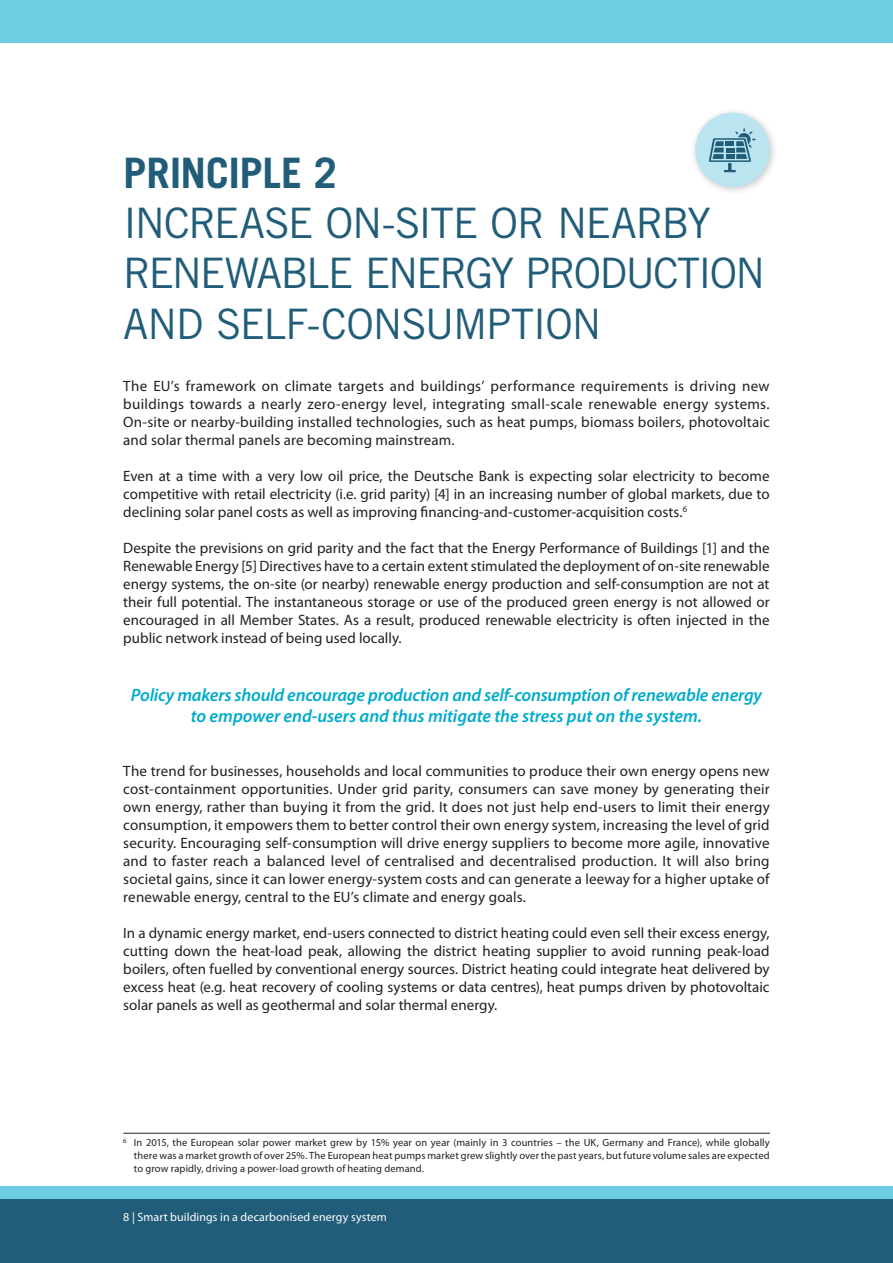
<style>
.page{position:relative;width:893px;height:1263px;background:#fff}
.page>*{position:absolute;margin:0;border:0;box-sizing:border-box;transform-origin:0 0}
.t1{font:42px/50.4px "Trade Gothic";letter-spacing:-.04em;color:#215d79}
.t2{font:700 42px "Trade Gothic";letter-spacing:-.01em;color:#215d79}
.t3{font:italic 600 18px/21.6px "Myriad Pro";letter-spacing:-.01em;color:#00abcd;text-align:center}
.t4{font:15px/18px "Myriad Pro";letter-spacing:.005em;color:#231f20;text-align:justify}
.t5{font:12px "Myriad Pro";letter-spacing:.01em;color:#fff}
.t6{font:10.5px/12.6px "Myriad Pro";letter-spacing:.01em;color:#231f20;text-align:justify}
</style>
<div class="page">
<div style="left:0;top:1199px;width:893px;height:64px;background:#215d79"></div>
<div style="left:0;top:0;width:893px;height:43px;background:#6dcde3"></div>
<div style="left:0;top:1186px;width:893px;height:13px;background:#6dcde3"></div>
<hr style="left:123px;top:1133px;width:647px;height:1px;background:#231f20">
<div style="left:690px;top:107px;width:88px;height:88px;background:#231f20;opacity:.25"></div>
<div style="left:695px;top:113px;width:75px;height:74px;background:#bae4ef;border-radius:50%"></div>
<svg style="left:709px;top:128px;width:47px;height:44px"></svg>
<h1 class="t2" style="left:123px;top:147px;width:216px">PRINCIPLE 2</h1>
<h1 class="t1" style="left:123px;top:197px;width:643px">INCREASE ON-SITE OR NEARBY<br>RENEWABLE ENERGY PRODUCTION<br>AND SELF-CONSUMPTION</h1>
<p class="t4" style="left:123px;top:377px;width:648px">The EU’s framework on climate targets and buildings’ performance requirements is driving new buildings towards a nearly zero-energy level, integrating small-scale renewable energy systems.<br>On-site or nearby-building installed technologies, such as heat pumps, biomass boilers, photovoltaic and solar thermal panels are becoming mainstream.</p>
<p class="t4" style="left:123px;top:467px;width:648px">Even at a time with a very low oil price, the Deutsche Bank is expecting solar electricity to become competitive with retail electricity (i.e. grid parity) [4] in an increasing number of global markets, due to declining solar panel costs as well as improving financing-and-customer-acquisition costs.<sup>6</sup></p>
<p class="t4" style="left:123px;top:539px;width:648px">Despite the previsions on grid parity and the fact that the Energy Performance of Buildings [1] and the Renewable Energy [5] Directives have to a certain extent stimulated the deployment of on-site renewable energy systems, the on-site (or nearby) renewable energy production and self-consumption are not at their full potential. The instantaneous storage or use of the produced green energy is not allowed or encouraged in all Member States. As a result, produced renewable electricity is often injected in the public network instead of being used locally.</p>
<p class="t3" style="left:131px;top:683px;width:632px">Policy makers should encourage production and self-consumption of renewable energy to empower end-users and thus mitigate the stress put on the system.</p>
<p class="t4" style="left:123px;top:762px;width:648px">The trend for businesses, households and local communities to produce their own energy opens new cost-containment opportunities. Under grid parity, consumers can save money by generating their own energy, rather than buying it from the grid. It does not just help end-users to limit their energy consumption, it empowers them to better control their own energy system, increasing the level of grid security. Encouraging self-consumption will drive energy suppliers to become more agile, innovative and to faster reach a balanced level of centralised and decentralised production. It will also bring societal gains, since it can lower energy-system costs and can generate a leeway for a higher uptake of renewable energy, central to the EU’s climate and energy goals.</p>
<p class="t4" style="left:123px;top:924px;width:648px">In a dynamic energy market, end-users connected to district heating could even sell their excess energy, cutting down the heat-load peak, allowing the district heating supplier to avoid running peak-load boilers, often fuelled by conventional energy sources. District heating could integrate heat delivered by excess heat (e.g. heat recovery of cooling systems or data centres), heat pumps driven by photovoltaic solar panels as well as geothermal and solar thermal energy.</p>
<p class="t6" style="left:134px;top:1136px;width:637px;text-indent:-11px"><sup>6</sup> In 2015, the European solar power market grew by 15% year on year (mainly in 3 countries – the UK, Germany and France), while globally there was a market growth of over 25%. The European heat pumps market grew slightly over the past years, but future volume sales are expected to grow rapidly, driving a power-load growth of heating demand.</p>
<p class="t5" style="left:123px;top:1209px;width:265px">8 | Smart buildings in a decarbonised energy system</p>
</div>
